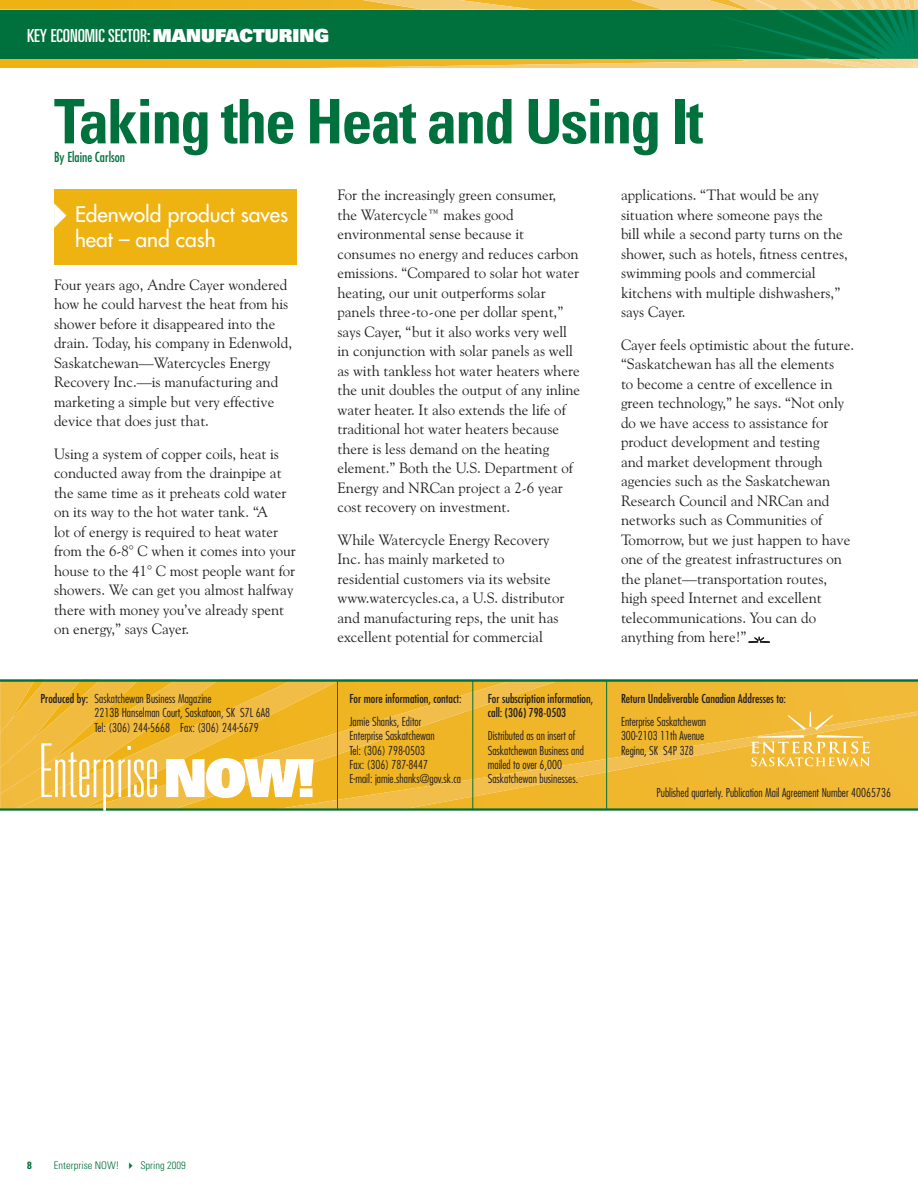
<style>
.page{position:relative;width:918px;height:1188px;background:#fff}
.page>*{position:absolute;margin:0;border:0;box-sizing:border-box;transform-origin:0 0}
.t1{font:700 condensed 61.5px "Univers";letter-spacing:-.03em;color:#00703c}
.t2{font:21px/25.2px "Futura";color:#fff}
.t3{font:ultra-condensed 18px "Univers";color:#fff}
.t4{font:15px/19.5px "Goudy Old Style BT";color:#231f20}
.t5{font:condensed 13.5px "Futura";color:#00703c}
.t6{font:300 condensed 12px/14.4px "Futura";color:#231f20}
.t7{font:condensed 12px/14.4px "Futura";color:#231f20}
.t8{font:300 condensed 10.5px "Univers";color:#00703c}
.t9{font:700 condensed 10.5px "Univers";color:#00703c}
.s1{font-weight:900;font-stretch:normal}
.s2{font-weight:400}
</style>
<div class="page">
<svg style="left:0;top:0;width:709px;height:68px;background:#f0ba36"></svg>
<div style="left:0;top:10px;width:918px;height:49px;background:#00703c"></div>
<svg style="left:709px;top:0;width:209px;height:68px"></svg>
<div style="left:667px;top:682px;width:251px;height:14px;background:#f1b934"></div>
<svg style="left:314px;top:682px;width:353px;height:14px;background:#efb72e"></svg>
<svg style="left:314px;top:696px;width:604px;height:16px;background:#f0b730"></svg>
<svg style="left:314px;top:712px;width:604px;height:96px;background:#f0b832"></svg>
<hr style="left:0;top:680px;width:918px;height:2px;background:#00703c">
<hr style="left:0;top:808px;width:918px;height:3px;background:#00703c">
<svg style="left:0;top:681px;width:314px;height:130px;background:#ecc153"></svg>
<svg style="left:751px;top:712px;width:119px;height:54px;background:#f2c457"></svg>
<hr style="left:337px;top:681px;width:1px;height:128px;background:#00703c">
<hr style="left:472px;top:681px;width:1px;height:128px;background:#00703c">
<hr style="left:606px;top:681px;width:1px;height:128px;background:#00703c">
<div style="left:54px;top:189px;width:243px;height:76px;background:#eeb211"></div>
<svg style="left:748px;top:637px;width:22px;height:5px"></svg>
<p class="t3" style="left:27px;top:29px;width:304px">KEY ECONOMIC SECTOR:<span class="s1">MANUFACTURING</span></p>
<h1 class="t1" style="left:54px;top:99px;width:651px">Taking the Heat and Using It</h1>
<p class="t5" style="left:54px;top:151px;width:73px">By Elaine Carlson</p>
<h2 class="t2" style="left:75px;top:203px;width:215px">Edenwold product saves heat – and cash</h2>
<p class="t4" style="left:54px;top:275px;width:240px">Four years ago, Andre Cayer wondered how he could harvest the heat from his shower before it disappeared into the drain. Today, his company in Edenwold, Saskatchewan—Watercycles Energy Recovery Inc.—is manufacturing and marketing a simple but very effective device that does just that.</p>
<p class="t4" style="left:54px;top:444px;width:244px">Using a system of copper coils, heat is conducted away from the drainpipe at the same time as it preheats cold water on its way to the hot water tank. “A<br>lot of energy is required to heat water from the 6-8° C when it comes into your house to the 41° C most people want for showers. We can get you almost halfway there with money you’ve already spent on energy,” says Cayer.</p>
<p class="t4" style="left:338px;top:186px;width:244px">For the increasingly green consumer,<br>the Watercycle™ makes good environmental sense because it consumes no energy and reduces carbon emissions. “Compared to solar hot water heating, our unit outperforms solar panels three-to-one per dollar spent,” says Cayer, “but it also works very well in conjunction with solar panels as well as with tankless hot water heaters where the unit doubles the output of any inline water heater. It also extends the life of traditional hot water heaters because there is less demand on the heating element.” Both the U.S. Department of Energy and NRCan project a 2-6 year cost recovery on investment.</p>
<p class="t4" style="left:338px;top:531px;width:229px">While Watercycle Energy Recovery Inc. has mainly marketed to residential customers via its website www.watercycles.ca, a U.S. distributor and manufacturing reps, the unit has excellent potential for commercial</p>
<p class="t6" style="left:94px;top:692px;width:177px;text-indent:-54px"><span class="s2">Produced by:</span> Saskatchewan Business Magazine<br>2213B Hanselman Court, Saskatoon, SK S7L 6A8<br>Tel: (306) 244-5668 Fax: (306) 244-5679</p>
<p class="t7" style="left:350px;top:692px;width:114px">For more information, contact:</p>
<p class="t6" style="left:350px;top:715px;width:113px">Jamie Shanks, Editor<br>Enterprise Saskatchewan<br>Tel: (306) 798-0503<br>Fax: (306) 787-8447<br>E-mail: jamie.shanks@gov.sk.ca</p>
<p class="t7" style="left:488px;top:692px;width:107px">For subscription information, call: (306) 798-0503</p>
<p class="t6" style="left:488px;top:729px;width:98px">Distributed as an insert of<br>Saskatchewan Business and mailed to over 6,000<br>Saskatchewan businesses.</p>
<p class="t4" style="left:621px;top:186px;width:228px">applications. “That would be any situation where someone pays the<br>bill while a second party turns on the shower, such as hotels, fitness centres, swimming pools and commercial kitchens with multiple dishwashers,” says Cayer.</p>
<p class="t4" style="left:621px;top:336px;width:235px">Cayer feels optimistic about the future. “Saskatchewan has all the elements<br>to become a centre of excellence in green technology,” he says. “Not only do we have access to assistance for product development and testing<br>and market development through agencies such as the Saskatchewan Research Council and NRCan and networks such as Communities of Tomorrow, but we just happen to have one of the greatest infrastructures on the planet—transportation routes, high speed Internet and excellent telecommunications. You can do anything from here!”</p>
<p class="t7" style="left:621px;top:692px;width:166px">Return Undeliverable Canadian Addresses to:</p>
<p class="t6" style="left:621px;top:715px;width:87px">Enterprise Saskatchewan<br>300-2103 11th Avenue<br>Regina, SK S4P 3Z8</p>
<p class="t6" style="left:657px;top:786px;width:236px">Published quarterly. Publication Mail Agreement Number 40065736</p>
<p class="t9" style="left:27px;top:1162px;width:6px">8</p>
<p class="t8" style="left:54px;top:1162px;width:67px">Enterprise NOW!</p>
<p class="t8" style="left:140px;top:1162px;width:47px">Spring 2009</p>
</div>
